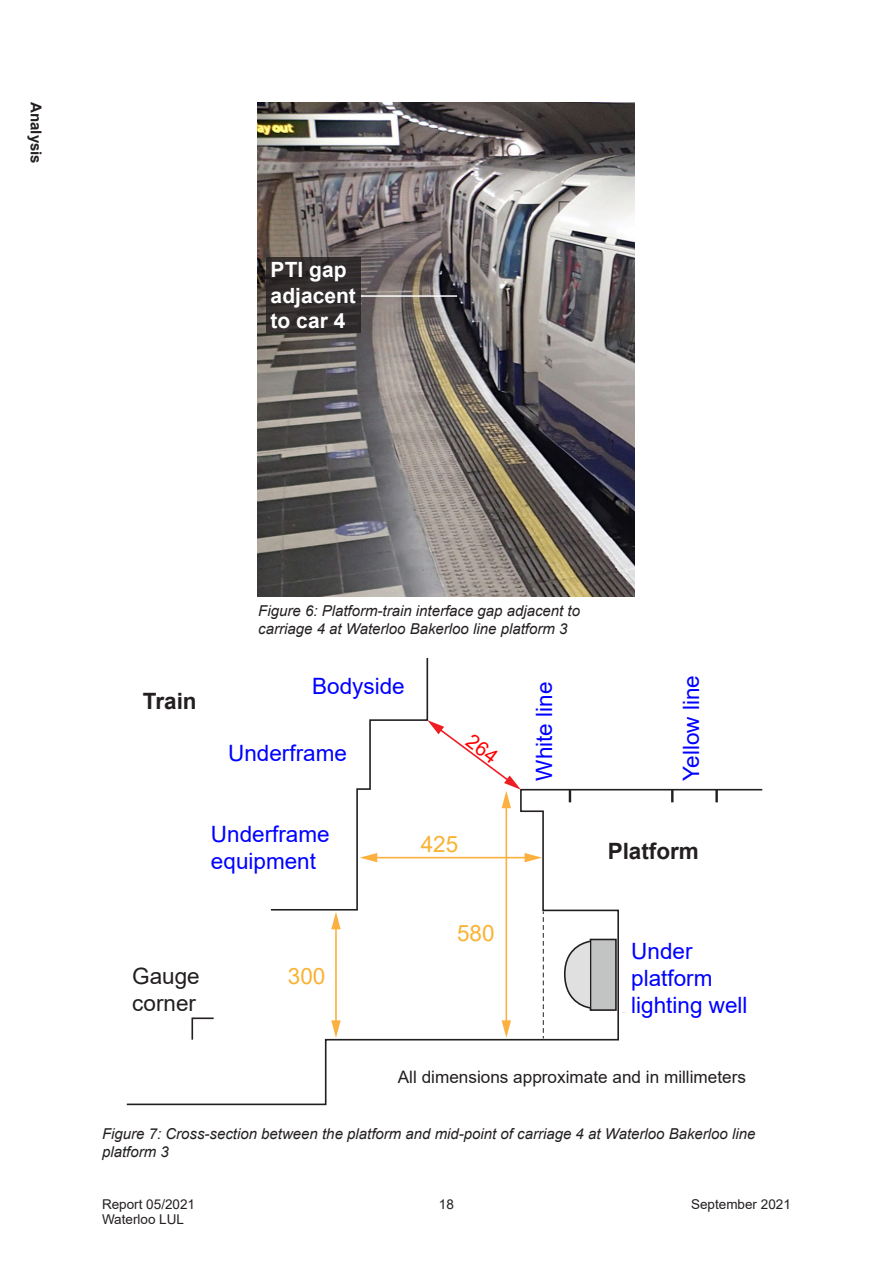
<style>
.page{position:relative;width:893px;height:1263px;background:#fff}
.page>*{position:absolute;margin:0;border:0;box-sizing:border-box;transform-origin:0 0}
.t1{font:22.5px/27px "Arial";color:#00f}
.t2{font:700 22.5px "Arial";color:#231f20}
.t3{font:22.5px/27px "Arial";color:#231f20}
.t4{font:22.5px "Arial";color:#f9b233}
.t5{font:700 21px/25.2px "Arial";color:#fff}
.t6{font:17.1px "Arial";color:#231f20}
.Caption_text{font:italic 15px/18px "Arial";color:#231f20}
.t7{font:700 15px "Arial";color:#231f20}
.t8{font:13.5px/15px "Arial";color:#231f20}
</style>
<div class="page">
<img style="left:258px;top:102px;width:376px;height:494px">
<div style="left:267px;top:258px;width:94px;height:75px;background:#322d2d"></div>
<hr style="left:361px;top:295px;width:96px;height:2px;background:#fff">
<svg style="left:126px;top:788px;width:637px;height:318px"></svg>
<div style="left:590px;top:939px;width:26px;height:71px;background:#c2c3c3"></div>
<div style="left:590px;top:939px;width:27px;height:72px;border:2px solid #231f20"></div>
<svg style="left:563px;top:940px;width:29px;height:69px"></svg>
<svg style="left:569px;top:790px;width:2px;height:12px"></svg>
<svg style="left:671px;top:790px;width:2px;height:12px"></svg>
<svg style="left:715px;top:790px;width:3px;height:12px"></svg>
<svg style="left:191px;top:1017px;width:24px;height:24px"></svg>
<svg style="left:269px;top:658px;width:275px;height:380px"></svg>
<p class="t7" style="left:47px;top:102px;width:63px;rotate:90deg">Analysis</p>
<h2 class="t5" style="left:271px;top:258px;width:87px">PTI gap adjacent to car 4</h2>
<h1 class="t2" style="left:143px;top:685px;width:55px">Train</h1>
<p class="Caption_text" style="left:258px;top:602px;width:323px">Figure 6: Platform-train interface gap adjacent to carriage 4 at Waterloo Bakerloo line platform 3</p>
<h1 class="t1" style="left:312px;top:672px;width:94px">Bodyside</h1>
<h1 class="t1" style="left:228px;top:740px;width:120px">Underframe</h1>
<h1 class="t1" style="left:531px;top:780px;width:100px;rotate:-90deg">White line</h1>
<h1 class="t1" style="left:678px;top:780px;width:107px;rotate:-90deg">Yellow line</h1>
<h1 class="t1" style="left:211px;top:820px;width:120px">Underframe equipment</h1>
<h1 class="t4" style="left:421px;top:829px;width:39px">425</h1>
<h1 class="t2" style="left:608px;top:835px;width:93px">Platform</h1>
<h1 class="t3" style="left:132px;top:962px;width:69px">Gauge corner</h1>
<h1 class="t4" style="left:288px;top:960px;width:39px">300</h1>
<h1 class="t4" style="left:457px;top:917px;width:39px">580</h1>
<h1 class="t1" style="left:631px;top:937px;width:118px">Under platform lighting well</h1>
<p class="t6" style="left:398px;top:1065px;width:350px">All dimensions approximate and in millimeters</p>
<p class="Caption_text" style="left:102px;top:1125px;width:655px">Figure 7: Cross-section between the platform and mid-point of carriage 4 at Waterloo Bakerloo line platform 3</p>
<p class="t8" style="left:102px;top:1197px;width:95px">Report 05/2021<br>Waterloo LUL</p>
<p class="t8" style="left:439px;top:1197px;width:17px">18</p>
<p class="t8" style="left:691px;top:1197px;width:101px">September 2021</p>
</div>
